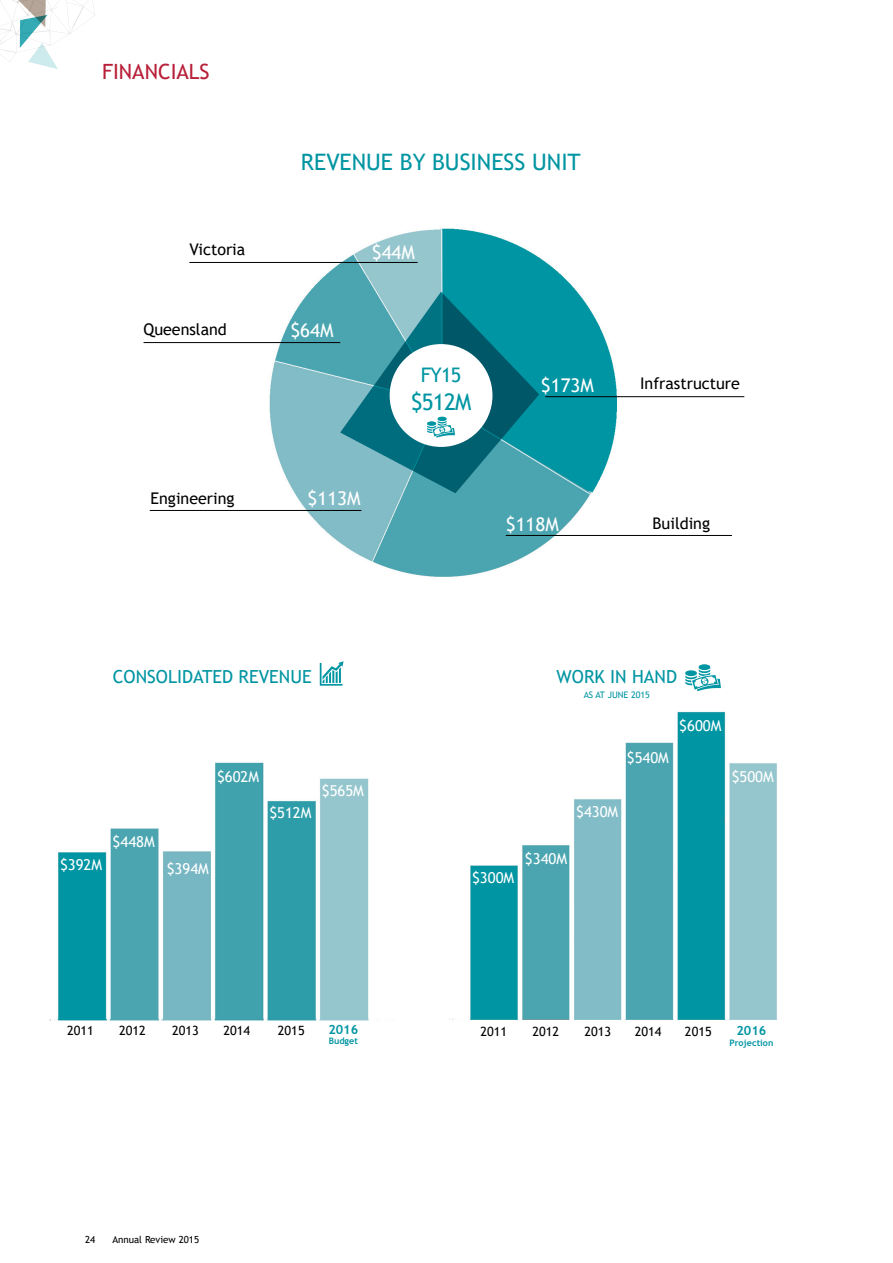
<style>
.page{position:relative;width:893px;height:1263px;background:#fff}
.page>*{position:absolute;margin:0;border:0;box-sizing:border-box;transform-origin:0 0}
.t1{font:22.8px "Trebuchet MS";color:#0095a2}
.t2{font:22.65px "Trebuchet MS";color:#0095a2}
.t3{font:21px "Trebuchet MS";color:#b81f39}
.t4{font:20.1px "Trebuchet MS";color:#0095a2}
.t5{font:18.9px "Trebuchet MS";color:#fff}
.t6{font:18px "Trebuchet MS";color:#0095a2}
.t7{font:16.05px "Trebuchet MS";color:#000}
.t8{font:15px "Trebuchet MS";color:#fff}
.t9{font:12.75px "Trebuchet MS";color:#000}
.t10{font:700 12.75px "Trebuchet MS";color:#0095a2}
.t11{font:9.75px "Trebuchet MS";color:#000}
.t12{font:700 9px "Trebuchet MS";color:#0095a2}
.t13{font:9px "Trebuchet MS";color:#0095a2}
</style>
<div class="page">
<svg style="left:0;top:0;width:95px;height:69px"></svg>
<img style="left:257px;top:228px;width:365px;height:349px">
<hr style="left:545px;top:396px;width:199px;height:1px;background:#000">
<hr style="left:189px;top:262px;width:229px;height:1px;background:#000">
<hr style="left:144px;top:342px;width:196px;height:1px;background:#000">
<hr style="left:150px;top:510px;width:211px;height:1px;background:#000">
<hr style="left:506px;top:535px;width:226px;height:1px;background:#000">
<svg style="left:340px;top:292px;width:199px;height:201px"></svg>
<img style="left:49px;top:762px;width:320px;height:259px">
<svg style="left:320px;top:661px;width:24px;height:25px"></svg>
<img style="left:449px;top:711px;width:328px;height:309px">
<svg style="left:685px;top:664px;width:36px;height:27px"></svg>
<h3 class="t3" style="left:102px;top:59px;width:109px">FINANCIALS</h3>
<h2 class="t2" style="left:301px;top:147px;width:281px">REVENUE BY BUSINESS UNIT</h2>
<p class="t7" style="left:189px;top:239px;width:57px">Victoria</p>
<p class="t5" style="left:372px;top:241px;width:45px">$44M</p>
<p class="t7" style="left:144px;top:319px;width:85px">Queensland</p>
<p class="t5" style="left:290px;top:319px;width:45px">$64M</p>
<h3 class="t4" style="left:421px;top:363px;width:42px">FY15</h3>
<h1 class="t1" style="left:411px;top:387px;width:62px">$512M</h1>
<p class="t5" style="left:541px;top:373px;width:55px">$173M</p>
<p class="t7" style="left:640px;top:374px;width:101px">Infrastructure</p>
<p class="t7" style="left:151px;top:488px;width:85px">Engineering</p>
<p class="t5" style="left:308px;top:487px;width:55px">$113M</p>
<p class="t5" style="left:506px;top:512px;width:55px">$118M</p>
<p class="t7" style="left:653px;top:513px;width:59px">Building</p>
<p class="t6" style="left:113px;top:665px;width:200px">CONSOLIDATED REVENUE</p>
<p class="t8" style="left:60px;top:855px;width:44px">$392M</p>
<p class="t8" style="left:113px;top:832px;width:44px">$448M</p>
<p class="t8" style="left:217px;top:767px;width:44px">$602M</p>
<p class="t8" style="left:269px;top:803px;width:44px">$512M</p>
<p class="t8" style="left:322px;top:781px;width:44px">$565M</p>
<p class="t8" style="left:167px;top:859px;width:44px">$394M</p>
<p class="t9" style="left:67px;top:1022px;width:28px">2011</p>
<p class="t9" style="left:119px;top:1022px;width:28px">2012</p>
<p class="t9" style="left:172px;top:1022px;width:28px">2013</p>
<p class="t9" style="left:224px;top:1022px;width:28px">2014</p>
<p class="t9" style="left:278px;top:1022px;width:28px">2015</p>
<p class="t10" style="left:328px;top:1021px;width:31px">2016</p>
<p class="t12" style="left:329px;top:1036px;width:31px">Budget</p>
<p class="t11" style="left:85px;top:1233px;width:12px">24</p>
<p class="t11" style="left:112px;top:1233px;width:88px">Annual Review 2015</p>
<p class="t6" style="left:557px;top:665px;width:122px">WORK IN HAND</p>
<p class="t13" style="left:584px;top:689px;width:68px">AS AT JUNE 2015</p>
<p class="t8" style="left:627px;top:748px;width:44px">$540M</p>
<p class="t8" style="left:576px;top:802px;width:44px">$430M</p>
<p class="t8" style="left:679px;top:716px;width:44px">$600M</p>
<p class="t8" style="left:732px;top:767px;width:44px">$500M</p>
<p class="t8" style="left:472px;top:868px;width:44px">$300M</p>
<p class="t8" style="left:525px;top:849px;width:44px">$340M</p>
<p class="t9" style="left:481px;top:1023px;width:28px">2011</p>
<p class="t9" style="left:532px;top:1023px;width:28px">2012</p>
<p class="t9" style="left:584px;top:1023px;width:28px">2013</p>
<p class="t9" style="left:635px;top:1023px;width:28px">2014</p>
<p class="t9" style="left:685px;top:1023px;width:28px">2015</p>
<p class="t10" style="left:736px;top:1022px;width:31px">2016</p>
<p class="t12" style="left:729px;top:1037px;width:45px">Projection</p>
</div>
